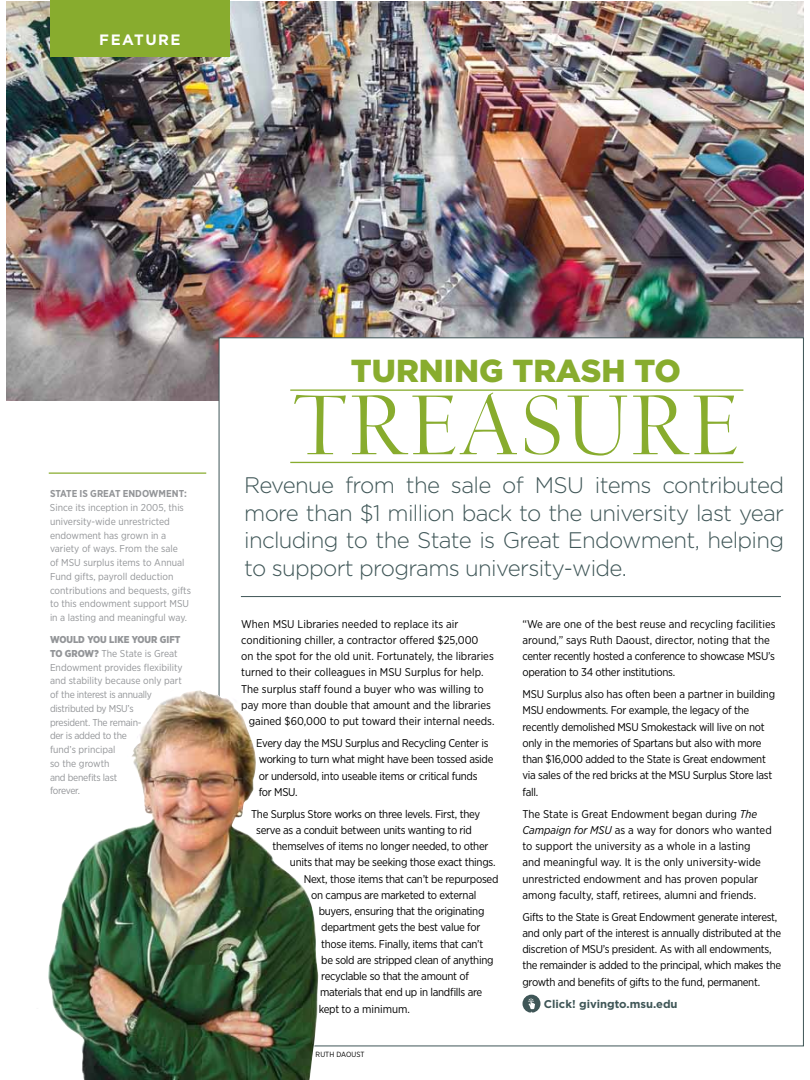
<style>
.page{position:relative;width:810px;height:1080px;background:#fff}
.page>*{position:absolute;margin:0;border:0;box-sizing:border-box;transform-origin:0 0}
.t1{font:88.75px "Californian FB Display Expert";letter-spacing:.02em;color:#88ac2e}
.t2{font:900 31.75px "Gotham";color:#88ac2e}
.t3{font:300 22.5px/27.5px "Gotham";letter-spacing:-.03em;color:#3f5657;text-align:justify}
.t4{font:700 15px "Gotham";letter-spacing:.1em;color:#fff}
.t5{font:11.25px/16.2px "Gotham Narrow";letter-spacing:-.025em;color:#000}
.t6{font:11.25px/16.2px "Gotham Narrow";color:#000}
.t7{font:700 11.25px "Gotham";color:#3f5657}
.t8{font:10px/13.8px "Gotham Narrow";color:#939598}
.t9{font:10px/13.8px "Gotham Narrow";letter-spacing:-.02em;color:#939598}
.t10{font:700 10px "Gotham Narrow";color:#939598}
.t11{font:7.5px "Gotham Narrow";letter-spacing:.01em;color:#000}
.s1{font-weight:900}
.s2{font-style:italic}
</style>
<div class="page">
<img style="left:6px;top:1px;width:798px;height:399px">
<div style="left:219px;top:338px;width:585px;height:708px;background:#fff;border:1px solid #3f5657"></div>
<hr style="left:49px;top:472px;width:157px;height:2px;background:#88ac2e">
<div style="left:50px;top:0;width:180px;height:56px;background:#88ac2e"></div>
<hr style="left:241px;top:596px;width:540px;height:1px;background:#3f5657">
<hr style="left:290px;top:462px;width:453px;height:1px;background:#88ac2e">
<hr style="left:290px;top:389px;width:453px;height:2px;background:#88ac2e">
<img style="left:48px;top:685px;width:274px;height:395px">
<svg style="left:523px;top:995px;width:17px;height:18px"></svg>
<h3 class="t4" style="left:99px;top:30px;width:81px">FEATURE</h3>
<p class="t10" style="left:50px;top:487px;width:138px">STATE IS GREAT ENDOWMENT:</p>
<p class="t8" style="left:50px;top:501px;width:142px">Since its inception in 2005, this university-wide unrestricted endowment has grown in a variety of ways. From the sale<br>of MSU surplus items to Annual<br>Fund gifts, payroll deduction contributions and bequests, gifts to this endowment support MSU in a lasting and meaningful way.</p>
<p class="t9" style="left:50px;top:632px;width:134px"><span class="s1">WOULD YOU LIKE YOUR GI FT<br>TO GROW?</span> The State is Great<br>Endowment provides flexibility and stability because only part of the interest is annually distributed by MSU’s<br>president. The remain-<br>der is added to the<br>fund’s principal<br>so the growth<br>and benefits last<br>forever.</p>
<h2 class="t2" style="left:351px;top:349px;width:332px">TURNING TRASH TO</h2>
<h1 class="t1" style="left:293px;top:378px;width:447px">TREASURE</h1>
<h3 class="t3" style="left:244px;top:471px;width:542px">Revenue from the sale of MSU items contributed more than $1 million back to the university last year including to the State is Great Endowment, helping to support programs university-wide.</h3>
<p class="t6" style="left:241px;top:615px;width:219px">When MSU Libraries needed to replace its air</p>
<p class="t6" style="left:241px;top:632px;width:239px">conditioning chiller, a contractor offered $25,000</p>
<p class="t6" style="left:241px;top:648px;width:254px">on the spot for the old unit. Fortunately, the libraries</p>
<p class="t6" style="left:241px;top:664px;width:244px">turned to their colleagues in MSU Surplus for help.</p>
<p class="t6" style="left:241px;top:680px;width:244px">The surplus staff found a buyer who was willing to</p>
<p class="t6" style="left:241px;top:697px;width:251px">pay more than double that amount and the libraries</p>
<p class="t6" style="left:249px;top:713px;width:247px">gained $60,000 to put toward their internal needs.</p>
<p class="t5" style="left:256px;top:735px;width:239px">Every day the MSU Surplus and Recycling Center is working to turn what might have been tossed aside or undersold, into useable items or critical funds<br>for MSU.</p>
<p class="t5" style="left:251px;top:805px;width:230px">The Surplus Store works on three levels. First, they</p>
<p class="t5" style="left:256px;top:822px;width:217px">serve as a conduit between units wanting to rid</p>
<p class="t5" style="left:272px;top:838px;width:217px">themselves of items no longer needed, to other</p>
<p class="t5" style="left:290px;top:854px;width:207px">units that may be seeking those exact things.</p>
<p class="t5" style="left:304px;top:870px;width:196px">Next, those items that can’t be repurposed</p>
<p class="t5" style="left:311px;top:887px;width:167px">on campus are marketed to external</p>
<p class="t5" style="left:319px;top:903px;width:167px">buyers, ensuring that the originating</p>
<p class="t5" style="left:321px;top:919px;width:161px">department gets the best value for</p>
<p class="t5" style="left:321px;top:935px;width:164px">those items. Finally, items that can’t</p>
<p class="t5" style="left:321px;top:952px;width:174px">be sold are stripped clean of anything</p>
<p class="t5" style="left:321px;top:968px;width:149px">recyclable so that the amount of</p>
<p class="t5" style="left:320px;top:984px;width:164px">materials that end up in landfills are</p>
<p class="t6" style="left:319px;top:1000px;width:93px">kept to a minimum.</p>
<p class="t11" style="left:316px;top:1050px;width:51px">RUTH DAOUST</p>
<p class="t5" style="left:522px;top:615px;width:255px">“We are one of the best reuse and recycling facilities around,” says Ruth Daoust, director, noting that the center recently hosted a conference to showcase MSU’s operation to 34 other institutions.</p>
<p class="t5" style="left:522px;top:686px;width:254px">MSU Surplus also has often been a partner in building MSU endowments. For example, the legacy of the recently demolished MSU Smokestack will live on not only in the memories of Spartans but also with more than $16,000 added to the State is Great endowment via sales of the red bricks at the MSU Surplus Store last fall.</p>
<p class="t6" style="left:522px;top:805px;width:251px">The State is Great Endowment began during <span class="s2">The Campaign for MSU</span> as a way for donors who wanted to support the university as a whole in a lasting<br>and meaningful way. It is the only university-wide unrestricted endowment and has proven popular among faculty, staff, retirees, alumni and friends.</p>
<p class="t5" style="left:522px;top:908px;width:260px">Gifts to the State is Great Endowment generate interest, and only part of the interest is annually distributed at the discretion of MSU’s president. As with all endowments, the remainder is added to the principal, which makes the growth and benefits of gifts to the fund, permanent.</p>
<p class="t7" style="left:544px;top:996px;width:135px">Click! givingto.msu.edu</p>
</div>
